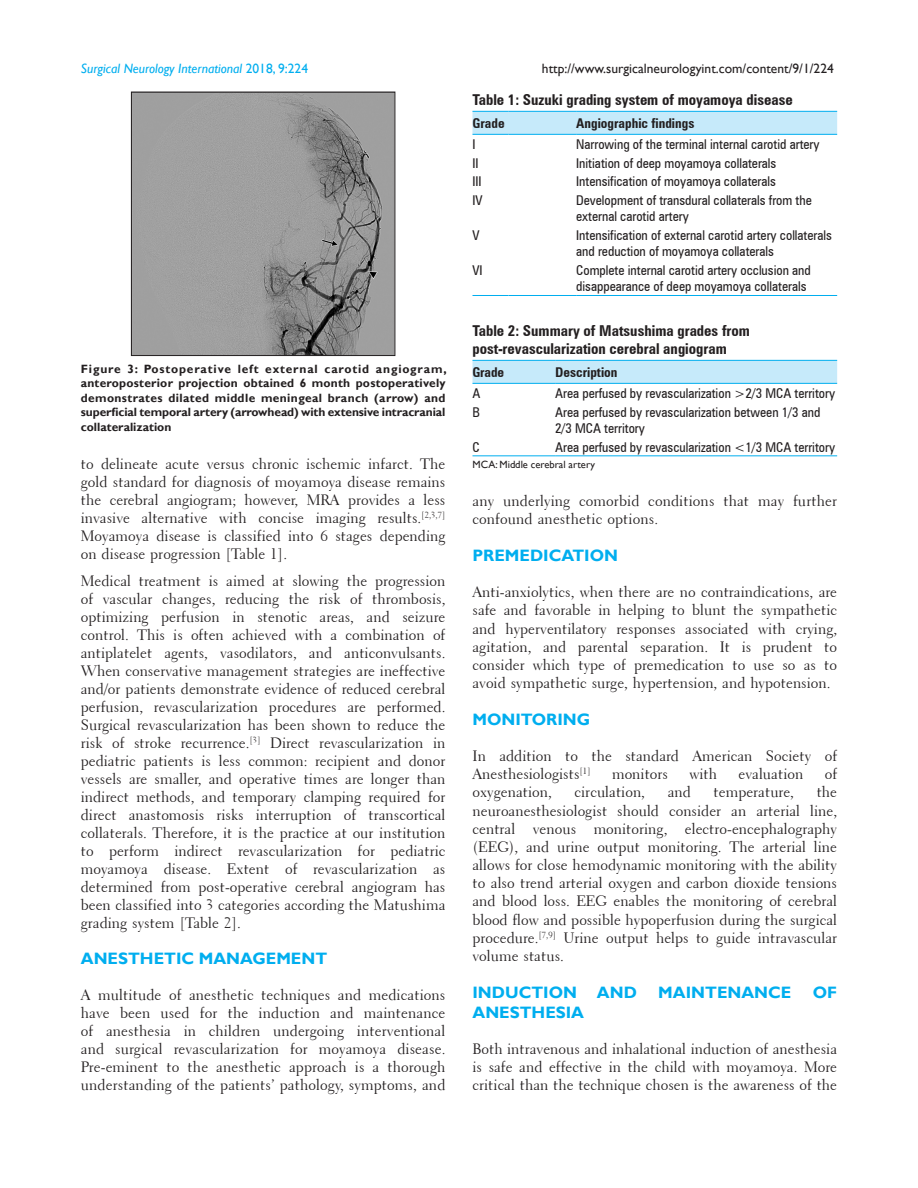
<style>
.page{position:relative;width:918px;height:1188px;background:#fff}
.page>*{position:absolute;margin:0;border:0;box-sizing:border-box;transform-origin:0 0}
.t1{font:700 16.5px "Gill Sans";color:#00aeef}
.TX{font:15px/18px "Transitional 521 BT Roman A";color:#231f20;text-align:justify}
.TT{font:700 condensed 15px/18px "Zurich BT";color:#231f20}
.TB{font:condensed 13.5px/16.2px "Zurich BT";color:#231f20}
.TBL{font:condensed 13.5px/16.2px "Zurich BT";color:#231f20}
.t2{font:13.5px "Gill Sans";color:#231f20}
.TCH{font:700 condensed 13.5px "Zurich BT";color:#231f20}
.t3{font:italic 13.5px "Gill Sans";color:#00aeef}
.FGC{font:700 12px/14.4px "Gill Sans";letter-spacing:-.005em;color:#231f20;text-align:justify}
.TFN{font:10.5px "Gill Sans";color:#231f20}
.s1{font-style:normal}
</style>
<div class="page">
<div style="left:472px;top:112px;width:365px;height:22px;background:#c6eafa"></div>
<hr style="left:472px;top:295px;width:36px;height:1px;background:#00aeef">
<hr style="left:508px;top:295px;width:68px;height:1px;background:#00aeef">
<hr style="left:576px;top:295px;width:261px;height:1px;background:#00aeef">
<hr style="left:472px;top:134px;width:36px;height:1px;background:#00aeef">
<hr style="left:508px;top:134px;width:68px;height:1px;background:#00aeef">
<hr style="left:576px;top:134px;width:261px;height:1px;background:#00aeef">
<hr style="left:472px;top:111px;width:36px;height:1px;background:#00aeef">
<hr style="left:508px;top:111px;width:68px;height:1px;background:#00aeef">
<hr style="left:576px;top:111px;width:261px;height:1px;background:#00aeef">
<div style="left:472px;top:361px;width:365px;height:22px;background:#c6eafa"></div>
<hr style="left:472px;top:455px;width:32px;height:1px;background:#00aeef">
<hr style="left:504px;top:455px;width:51px;height:1px;background:#00aeef">
<hr style="left:555px;top:455px;width:282px;height:1px;background:#00aeef">
<hr style="left:472px;top:383px;width:32px;height:1px;background:#00aeef">
<hr style="left:504px;top:383px;width:51px;height:1px;background:#00aeef">
<hr style="left:555px;top:383px;width:282px;height:1px;background:#00aeef">
<hr style="left:472px;top:360px;width:32px;height:1px;background:#00aeef">
<hr style="left:504px;top:360px;width:51px;height:1px;background:#00aeef">
<hr style="left:555px;top:360px;width:282px;height:1px;background:#00aeef">
<img style="left:133px;top:94px;width:260px;height:260px">
<div style="left:131px;top:92px;width:264px;height:264px;border:1px solid #231f20"></div>
<p class="t3" style="left:81px;top:61px;width:229px">Surgical Neurology International <span class="s1">2018, 9:224</span></p>
<p class="t2" style="left:542px;top:61px;width:293px">http://www.surgicalneurologyint.com/content/9/1/224</p>
<p class="FGC" style="left:81px;top:362px;width:367px">Figure 3: Postoperative left external carotid angiogram, anteroposterior projection obtained 6 month postoperatively demonstrates dilated middle meningeal branch (arrow) and superficial temporal artery (arrowhead) with extensive intracranial collateralization</p>
<p class="TX" style="left:81px;top:455px;width:366px">to delineate acute versus chronic ischemic infarct. The gold standard for diagnosis of moyamoya disease remains the cerebral angiogram; however, MRA provides a less invasive alternative with concise imaging results.<sup>[2,3,7] </sup>Moyamoya disease is classified into 6 stages depending on disease progression [Table 1].</p>
<p class="TX" style="left:81px;top:571px;width:366px">Medical treatment is aimed at slowing the progression of vascular changes, reducing the risk of thrombosis, optimizing perfusion in stenotic areas, and seizure control. This is often achieved with a combination of antiplatelet agents, vasodilators, and anticonvulsants.<br>When conservative management strategies are ineffective and/or patients demonstrate evidence of reduced cerebral perfusion, revascularization procedures are performed.<br>Surgical revascularization has been shown to reduce the risk of stroke recurrence.<sup>[3]</sup> Direct revascularization in pediatric patients is less common: recipient and donor vessels are smaller, and operative times are longer than indirect methods, and temporary clamping required for direct anastomosis risks interruption of transcortical collaterals. Therefore, it is the practice at our institution to perform indirect revascularization for pediatric moyamoya disease. Extent of revascularization as determined from post‑operative cerebral angiogram has been classified into 3 categories according the Matushima grading system [Table 2].</p>
<h1 class="t1" style="left:81px;top:949px;width:248px">ANESTHETIC MANAGEMENT</h1>
<p class="TX" style="left:81px;top:986px;width:366px">A multitude of anesthetic techniques and medications have been used for the induction and maintenance of anesthesia in children undergoing interventional and surgical revascularization for moyamoya disease.<br>Pre‑eminent to the anesthetic approach is a thorough understanding of the patients’ pathology, symptoms, and</p>
<p class="TT" style="left:472px;top:91px;width:322px">Table 1: Suzuki grading system of moyamoya disease</p>
<p class="TCH" style="left:472px;top:115px;width:34px">Grade</p>
<p class="TCH" style="left:576px;top:115px;width:120px">Angiographic findings</p>
<p class="TB" style="left:472px;top:136px;width:5px">I</p>
<p class="TB" style="left:576px;top:136px;width:245px">Narrowing of the terminal internal carotid artery</p>
<p class="TB" style="left:472px;top:155px;width:8px">II</p>
<p class="TB" style="left:576px;top:155px;width:202px">Initiation of deep moyamoya collaterals</p>
<p class="TB" style="left:472px;top:173px;width:11px">III</p>
<p class="TB" style="left:576px;top:173px;width:201px">Intensification of moyamoya collaterals</p>
<p class="TB" style="left:472px;top:192px;width:12px">IV</p>
<p class="TB" style="left:576px;top:192px;width:237px">Development of transdural collaterals from the external carotid artery</p>
<p class="TB" style="left:472px;top:227px;width:9px">V</p>
<p class="TB" style="left:576px;top:227px;width:257px">Intensification of external carotid artery collaterals and reduction of moyamoya collaterals</p>
<p class="TBL" style="left:472px;top:262px;width:12px">VI</p>
<p class="TBL" style="left:576px;top:262px;width:236px">Complete internal carotid artery occlusion and disappearance of deep moyamoya collaterals</p>
<p class="TT" style="left:472px;top:322px;width:279px">Table 2: Summary of Matsushima grades from post‑revascularization cerebral angiogram</p>
<p class="TCH" style="left:472px;top:364px;width:33px">Grade</p>
<p class="TCH" style="left:555px;top:364px;width:64px">Description</p>
<p class="TB" style="left:472px;top:385px;width:9px">A</p>
<p class="TB" style="left:555px;top:385px;width:282px">Area perfused by revascularization &gt;2/3 MCA territory</p>
<p class="TB" style="left:472px;top:404px;width:9px">B</p>
<p class="TB" style="left:555px;top:404px;width:267px">Area perfused by revascularization between 1/3 and<br>2/3 MCA territory</p>
<p class="TBL" style="left:472px;top:439px;width:9px">C</p>
<p class="TBL" style="left:555px;top:439px;width:282px">Area perfused by revascularization &lt;1/3 MCA territory</p>
<p class="TFN" style="left:472px;top:458px;width:124px">MCA: Middle cerebral artery</p>
<p class="TX" style="left:472px;top:492px;width:366px">any underlying comorbid conditions that may further confound anesthetic options.</p>
<h1 class="t1" style="left:472px;top:546px;width:147px">PREMEDICATION</h1>
<p class="TX" style="left:472px;top:583px;width:366px">Anti‑anxiolytics, when there are no contraindications, are safe and favorable in helping to blunt the sympathetic and hyperventilatory responses associated with crying, agitation, and parental separation. It is prudent to consider which type of premedication to use so as to avoid sympathetic surge, hypertension, and hypotension.</p>
<h1 class="t1" style="left:472px;top:709px;width:119px">MONITORING</h1>
<p class="TX" style="left:472px;top:747px;width:366px">In addition to the standard American Society of<br>Anesthesiologists<sup>[1]</sup></p>
<p class="TX" style="left:612px;top:765px;width:58px">monitors</p>
<p class="TX" style="left:690px;top:765px;width:29px">with</p>
<p class="TX" style="left:739px;top:765px;width:66px">evaluation</p>
<p class="TX" style="left:825px;top:765px;width:14px">of</p>
<p class="TX" style="left:472px;top:783px;width:366px;text-indent:344px">the neuroanesthesiologist should consider an arterial line, central venous monitoring, electro‑encephalography (EEG), and urine output monitoring. The arterial line allows for close hemodynamic monitoring with the ability to also trend arterial oxygen and carbon dioxide tensions and blood loss. EEG enables the monitoring of cerebral blood flow and possible hypoperfusion during the surgical procedure.<sup>[7,9]</sup> Urine output helps to guide intravascular volume status.</p>
<h1 class="t1" style="left:472px;top:982px;width:166px">INDUCTION AND</h1>
<h1 class="t1" style="left:658px;top:982px;width:135px">MAINTENANCE</h1>
<h1 class="t1" style="left:813px;top:982px;width:26px">OF</h1>
<h1 class="t1" style="left:472px;top:1002px;width:113px">ANESTHESIA</h1>
<p class="TX" style="left:472px;top:1040px;width:366px">Both intravenous and inhalational induction of anesthesia is safe and effective in the child with moyamoya. More critical than the technique chosen is the awareness of the</p>
<p class="TX" style="left:472px;top:783px;width:81px">oxygenation,</p>
<p class="TX" style="left:575px;top:783px;width:72px">circulation,</p>
<p class="TX" style="left:668px;top:783px;width:25px">and</p>
<p class="TX" style="left:714px;top:783px;width:82px">temperature,</p>
</div>
